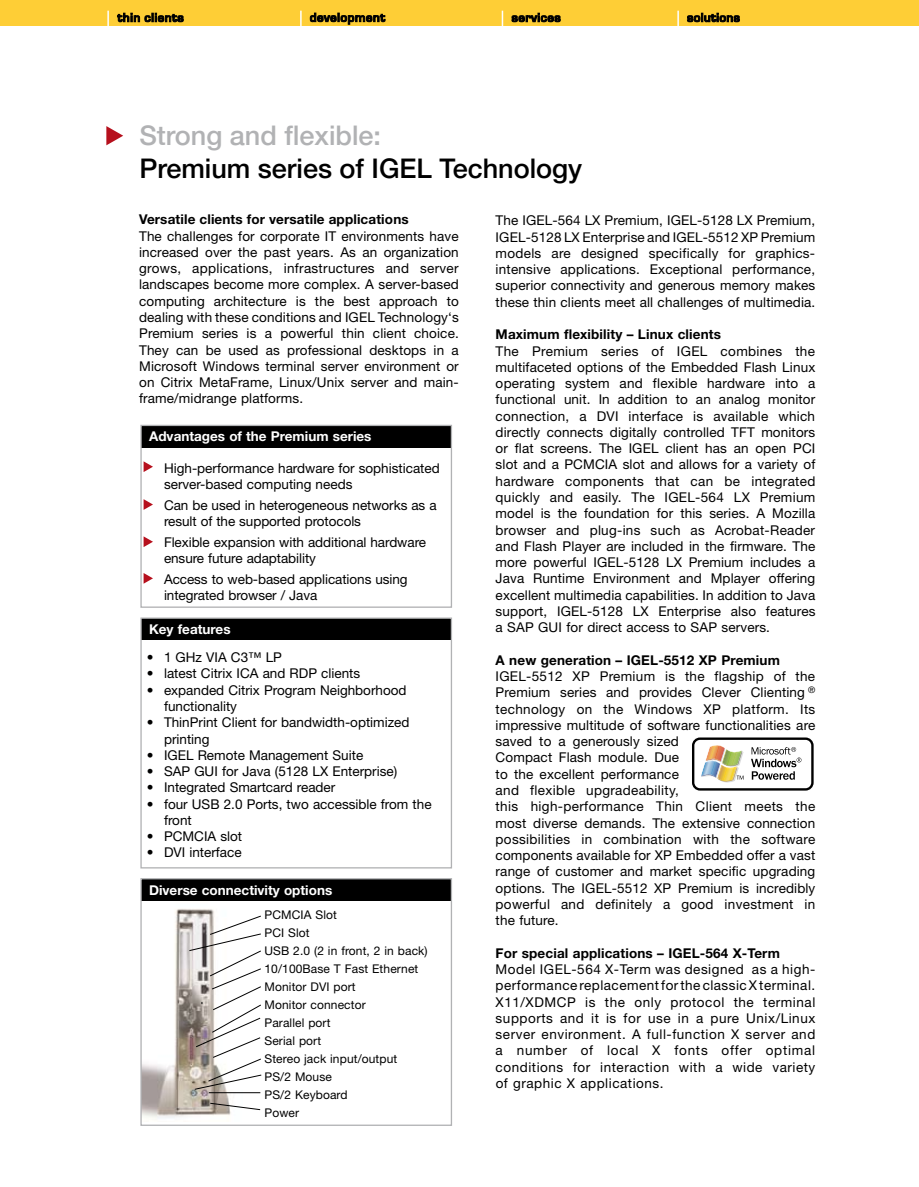
<style>
.page{position:relative;width:919px;height:1187px;background:#fff}
.page>*{position:absolute;margin:0;border:0;box-sizing:border-box;transform-origin:0 0}
.t1{font:500 27px "Helvetica Neue LT";color:#000}
.t2{font:500 27px "Helvetica Neue LT";color:#b1b2b4}
.t3{font:13.5px/16.2px "Helvetica Neue LT";letter-spacing:.01em;color:#000}
.t4{font:700 13.5px "Helvetica Neue LT";letter-spacing:.01em;color:#000}
.t5{font:700 13.5px "Helvetica Neue LT";color:#fff}
.t6{font:12px/18px "Helvetica Neue LT";letter-spacing:.01em;color:#000}
</style>
<div class="page">
<svg style="left:106px;top:126px;width:17px;height:19px"></svg>
<div style="left:0;top:0;width:918px;height:26px;background:#fece36"></div>
<svg style="left:107px;top:11px;width:2px;height:15px"></svg>
<svg style="left:117px;top:13px;width:66px;height:9px"></svg>
<svg style="left:300px;top:11px;width:1px;height:15px"></svg>
<svg style="left:310px;top:13px;width:75px;height:11px"></svg>
<svg style="left:501px;top:11px;width:2px;height:15px"></svg>
<svg style="left:511px;top:13px;width:49px;height:9px"></svg>
<svg style="left:677px;top:11px;width:1px;height:15px"></svg>
<svg style="left:687px;top:13px;width:52px;height:9px"></svg>
<div style="left:141px;top:618px;width:310px;height:22px;background:#000"></div>
<div style="left:140px;top:617px;width:312px;height:251px;border:1px solid #b1b2b4"></div>
<div style="left:141px;top:426px;width:310px;height:21px;background:#000"></div>
<div style="left:140px;top:425px;width:312px;height:182px;border:1px solid #b1b2b4"></div>
<svg style="left:144px;top:461px;width:9px;height:11px"></svg>
<svg style="left:144px;top:499px;width:9px;height:11px"></svg>
<svg style="left:144px;top:536px;width:9px;height:11px"></svg>
<svg style="left:144px;top:573px;width:9px;height:10px"></svg>
<img style="left:142px;top:900px;width:100px;height:218px">
<div style="left:141px;top:878px;width:310px;height:22px;background:#000"></div>
<div style="left:140px;top:878px;width:312px;height:247px;border:1px solid #b1b2b4"></div>
<hr style="left:209px;top:1092px;width:51px;height:1px;background:#000">
<svg style="left:209px;top:1102px;width:52px;height:8px"></svg>
<svg style="left:188px;top:915px;width:74px;height:175px"></svg>
<svg style="left:692px;top:737px;width:122px;height:54px"></svg>
<h1 class="t2" style="left:139px;top:120px;width:243px">Strong and flexible:</h1>
<h1 class="t1" style="left:139px;top:153px;width:444px">Premium series of IGEL Technology</h1>
<p class="t4" style="left:139px;top:211px;width:271px">Versatile clients for versatile applications</p>
<p class="t3" style="left:139px;top:227px;width:321px;text-align:justify">The challenges for corporate IT environments have increased over the past years. As an organization grows, applications, infrastructures and server landscapes become more complex. A server-based computing architecture is the best approach to dealing with these conditions and IGEL Technology‘s Premium series is a powerful thin client choice.<br>They can be used as professional desktops in a Microsoft Windows terminal server environment or on Citrix MetaFrame, Linux/Unix server and main&shy;frame/midrange platforms.</p>
<p class="t3" style="left:495px;top:212px;width:321px;text-align:justify">The IGEL-564 LX Premium, IGEL-5128 LX Premium, IGEL-5128 LX Enterprise and IGEL-5512 XP Premium models are designed specifically for graphics&shy;intensive applications. Exceptional performance, superior connectivity and generous memory makes these thin clients meet all challenges of multimedia.</p>
<p class="t4" style="left:495px;top:326px;width:227px">Maximum flexibility – Linux clients</p>
<p class="t3" style="left:495px;top:342px;width:321px;text-align:justify">The Premium series of IGEL combines the multifaceted options of the Embedded Flash Linux operating system and flexible hardware into a functional unit. In addition to an analog monitor connection, a DVI interface is available which directly connects digitally controlled TFT monitors or flat screens. The IGEL client has an open PCI slot and a PCMCIA slot and allows for a variety of hardware components that can be integrated quickly and easily. The IGEL-564 LX Premium model is the foundation for this series. A Mozilla browser and plug-ins such as Acrobat-Reader and Flash Player are included in the firmware. The more powerful IGEL-5128 LX Premium includes a Java Runtime Environment and Mplayer offering excellent multimedia capabilities. In addition to Java support, IGEL-5128 LX Enterprise also features a SAP GUI for direct access to SAP servers.</p>
<p class="t4" style="left:495px;top:651px;width:286px">A new generation – IGEL-5512 XP Premium</p>
<p class="t3" style="left:495px;top:668px;width:321px">IGEL-5512 XP Premium is the flagship of the Premium series and provides Clever Clienting <sup>® </sup>technology on the Windows XP platform. Its impressive multitude of software functionalities are saved to a generously sized<br>Compact Flash module. Due<br>to the excellent performance<br>and flexible upgradeability,<br>this high-performance Thin Client meets the most diverse demands. The extensive connection possibilities in combination with the software components available for XP Embedded offer a vast range of customer and market specific upgrading options. The IGEL-5512 XP Premium is incredibly powerful and definitely a good investment in the future.</p>
<p class="t4" style="left:495px;top:944px;width:286px">For special applications – IGEL-564 X-Term</p>
<p class="t3" style="left:495px;top:960px;width:321px;text-align:justify">Model IGEL-564 X-Term was designed as a high&shy;performance replacement for the classic X terminal.<br>X11/XDMCP is the only protocol the terminal supports and it is for use in a pure Unix/Linux server environment. A full-function X server and a number of local X fonts offer optimal conditions for interaction with a wide variety of graphic X applications.</p>
<p class="t5" style="left:149px;top:428px;width:224px">Advantages of the Premium series</p>
<p class="t3" style="left:164px;top:459px;width:277px">High-performance hardware for sophisticated server-based computing needs</p>
<p class="t3" style="left:164px;top:496px;width:274px">Can be used in heterogeneous networks as a result of the supported protocols</p>
<p class="t3" style="left:164px;top:533px;width:263px">Flexible expansion with additional hardware ensure future adaptability</p>
<p class="t3" style="left:164px;top:570px;width:245px">Access to web-based applications using integrated browser / Java</p>
<p class="t5" style="left:149px;top:621px;width:83px">Key features</p>
<p class="t3" style="left:147px;top:649px;width:136px">• 1 GHz VIA C3™ LP</p>
<p class="t3" style="left:147px;top:665px;width:215px">• latest Citrix ICA and RDP clients</p>
<p class="t3" style="left:164px;top:681px;width:244px;text-indent:-17px">• expanded Citrix Program Neighborhood functionality</p>
<p class="t3" style="left:164px;top:714px;width:247px;text-indent:-17px">• ThinPrint Client for bandwidth-optimized printing</p>
<p class="t3" style="left:147px;top:746px;width:218px">• IGEL Remote Management Suite</p>
<p class="t3" style="left:147px;top:763px;width:252px">• SAP GUI for Java (5128 LX Enterprise)</p>
<p class="t3" style="left:147px;top:779px;width:190px">• Integrated Smartcard reader</p>
<p class="t3" style="left:164px;top:795px;width:269px;text-indent:-17px">• four USB 2.0 Ports, two accessible from the front</p>
<p class="t3" style="left:147px;top:828px;width:97px">• PCMCIA slot</p>
<p class="t3" style="left:147px;top:844px;width:96px">• DVI interface</p>
<p class="t5" style="left:149px;top:881px;width:185px">Diverse connectivity options</p>
<p class="t6" style="left:264px;top:905px;width:165px">PCMCIA Slot<br>PCI Slot<br>USB 2.0 (2 in front, 2 in back)<br>10/100Base T Fast Ethernet<br>Monitor DVI port<br>Monitor connector<br>Parallel port<br>Serial port<br>Stereo jack input/output<br>PS/2 Mouse<br>PS/2 Keyboard<br>Power</p>
</div>
